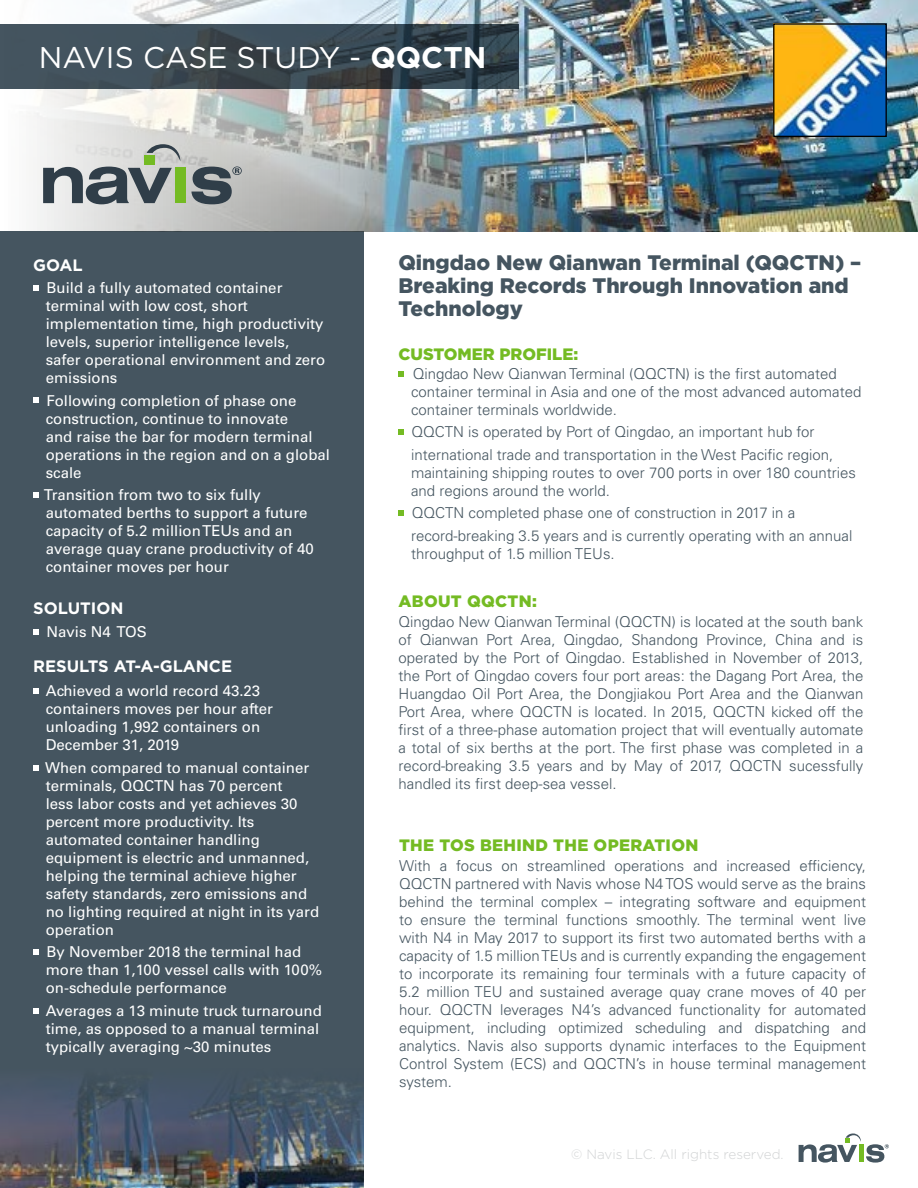
<style>
.page{position:relative;width:918px;height:1188px;background:#fff}
.page>*{position:absolute;margin:0;border:0;box-sizing:border-box;transform-origin:0 0}
.t1{font:29.85px "Gotham";color:#fff}
.t2{font:900 21px/23.1px "Gotham";color:#455560}
.t3{font:900 16.5px "Gotham";letter-spacing:.02em;color:#74bb23}
.t4{font:700 16.5px "Gotham";color:#fff}
.t5{font:900 16.5px "Gotham";color:#74bb23}
.t6{font:300 15px/18px "Univers LT Std";color:#455560}
.t7{font:15px/18px "Univers LT Std";color:#fff}
.t8{font:300 13.5px "Gotham";color:#d1d3d4}
.s1{font-weight:700}
</style>
<div class="page">
<svg style="left:799px;top:1133px;width:90px;height:30px"></svg>
<div style="left:0;top:231px;width:364px;height:957px;background:#455560"></div>
<img style="left:29px;top:0;width:889px;height:231px">
<img style="left:0;top:1079px;width:364px;height:109px">
<img style="left:775px;top:25px;width:110px;height:110px">
<div style="left:773px;top:23px;width:114px;height:114px;border:1px solid #000"></div>
<svg style="left:43px;top:167px;width:129px;height:37px;background:#7c848a"></svg>
<div style="left:175px;top:168px;width:11px;height:35px;background:#74bb23"></div>
<svg style="left:147px;top:144px;width:33px;height:17px"></svg>
<div style="left:144px;top:155px;width:11px;height:9px;background:#74bb23"></div>
<svg style="left:191px;top:166px;width:51px;height:38px;background:#737b80"></svg>
<svg style="left:0;top:24px;width:518px;height:65px;background:#3a4952"></svg>
<svg style="left:399px;top:371px;width:5px;height:6px"></svg>
<svg style="left:399px;top:429px;width:5px;height:6px"></svg>
<svg style="left:399px;top:510px;width:5px;height:6px"></svg>
<svg style="left:33px;top:285px;width:6px;height:6px"></svg>
<svg style="left:33px;top:398px;width:6px;height:5px"></svg>
<svg style="left:33px;top:492px;width:6px;height:6px"></svg>
<svg style="left:33px;top:629px;width:6px;height:5px"></svg>
<svg style="left:33px;top:688px;width:6px;height:6px"></svg>
<svg style="left:33px;top:765px;width:6px;height:5px"></svg>
<svg style="left:33px;top:949px;width:6px;height:6px"></svg>
<svg style="left:33px;top:1008px;width:6px;height:5px"></svg>
<h1 class="t1" style="left:39px;top:38px;width:449px">NAVIS CASE STUDY - <span class="s1">QQCTN</span></h1>
<p class="t4" style="left:33px;top:254px;width:51px">GOAL</p>
<p class="t7" style="left:46px;top:279px;width:281px">Build a fully automated container terminal with low cost, short implementation time, high productivity levels, superior intelligence levels, safer operational environment and zero emissions</p>
<p class="t7" style="left:46px;top:391px;width:286px">Following completion of phase one construction, continue to innovate<br>and raise the bar for modern terminal operations in the region and on a global scale</p>
<p class="t7" style="left:44px;top:486px;width:271px">Transition from two to six fully automated berths to support a future capacity of 5.2 million TEUs and an average quay crane productivity of 40 container moves per hour</p>
<p class="t4" style="left:33px;top:597px;width:92px">SOLUTION</p>
<p class="t7" style="left:47px;top:623px;width:102px">Navis N4 TOS</p>
<p class="t4" style="left:33px;top:655px;width:200px">RESULTS AT-A-GLANCE</p>
<p class="t7" style="left:46px;top:682px;width:229px">Achieved a world record 43.23 containers moves per hour after unloading 1,992 containers on<br>December 31, 2019</p>
<p class="t7" style="left:45px;top:759px;width:276px">When compared to manual container terminals, QQCTN has 70 percent<br>less labor costs and yet achieves 30 percent more productivity. Its automated container handling equipment is electric and unmanned, helping the terminal achieve higher safety standards, zero emissions and no lighting required at night in its yard operation</p>
<p class="t7" style="left:46px;top:943px;width:278px">By November 2018 the terminal had more than 1,100 vessel calls with 100% on-schedule performance</p>
<p class="t7" style="left:46px;top:1002px;width:278px">Averages a 13 minute truck turnaround time, as opposed to a manual terminal typically averaging ~30 minutes</p>
<h2 class="t2" style="left:399px;top:250px;width:464px">Qingdao New Qianwan Terminal (QQCTN) –<br>Breaking Records Through Innovation and<br>Technology</h2>
<p class="t5" style="left:399px;top:342px;width:181px">CUSTOMER PROFILE:</p>
<p class="t6" style="left:411px;top:365px;width:452px">Qingdao New Qianwan Terminal (QQCTN) is the first automated container terminal in Asia and one of the most advanced automated container terminals worldwide.</p>
<p class="t6" style="left:411px;top:421px;width:424px;line-height:22.5px">QQCTN is operated by Port of Qingdao, an important hub for international trade and transportation in the West Pacific region,</p>
<p class="t6" style="left:411px;top:464px;width:446px">maintaining shipping routes to over 700 ports in over 180 countries and regions around the world.</p>
<p class="t6" style="left:411px;top:502px;width:443px;line-height:22.5px">QQCTN completed phase one of construction in 2017 in a record-breaking 3.5 years and is currently operating with an annual</p>
<p class="t6" style="left:411px;top:545px;width:205px">throughput of 1.5 million TEUs.</p>
<p class="t3" style="left:399px;top:590px;width:140px">ABOUT QQCTN:</p>
<p class="t6" style="left:399px;top:612px;width:466px;text-align:justify">Qingdao New Qianwan Terminal (QQCTN) is located at the south bank of Qianwan Port Area, Qingdao, Shandong Province, China and is operated by the Port of Qingdao. Established in November of 2013, the Port of Qingdao covers four port areas: the Dagang Port Area, the Huangdao Oil Port Area, the Dongjiakou Port Area and the Qianwan Port Area, where QQCTN is located. In 2015, QQCTN kicked off the first of a three-phase automation project that will eventually automate a total of six berths at the port. The first phase was completed in a record-breaking 3.5 years and by May of 2017, QQCTN sucessfully handled its first deep-sea vessel.</p>
<p class="t3" style="left:399px;top:834px;width:301px">THE TOS BEHIND THE OPERATION</p>
<p class="t6" style="left:399px;top:856px;width:469px;text-align:justify">With a focus on streamlined operations and increased efficiency, QQCTN partnered with Navis whose N4 TOS would serve as the brains behind the terminal complex – integrating software and equipment to ensure the terminal functions smoothly. The terminal went live with N4 in May 2017 to support its first two automated berths with a capacity of 1.5 million TEUs and is currently expanding the engagement to incorporate its remaining four terminals with a future capacity of 5.2 million TEU and sustained average quay crane moves of 40 per hour. QQCTN leverages N4’s advanced functionality for automated equipment, including optimized scheduling and dispatching and analytics. Navis also supports dynamic interfaces to the Equipment Control System (ECS) and QQCTN’s in house terminal management system.</p>
<p class="t8" style="left:571px;top:1146px;width:214px">© Navis LLC. All rights reserved.</p>
</div>
